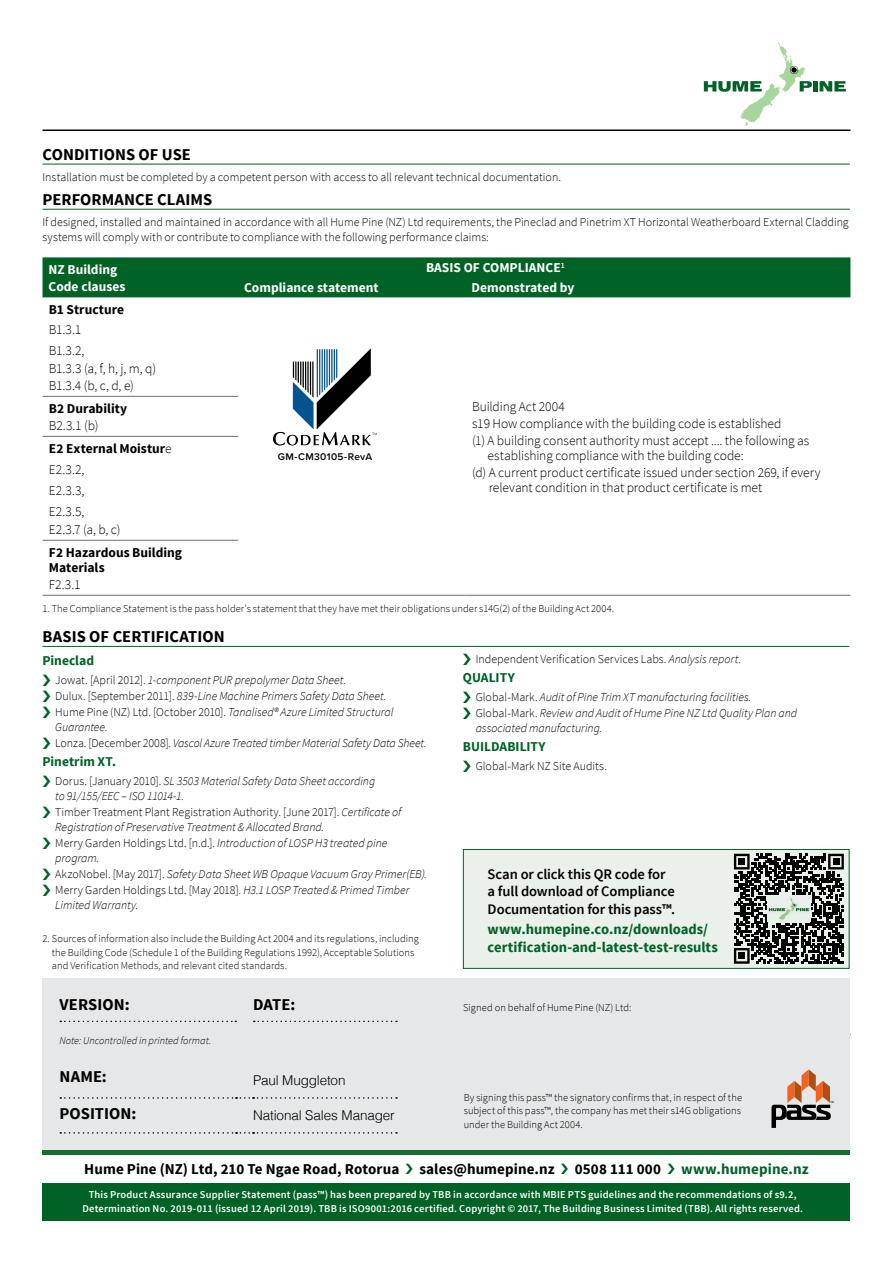
<style>
.page{position:relative;width:893px;height:1263px;background:#fff}
.page>*{position:absolute;margin:0;border:0;box-sizing:border-box;transform-origin:0 0}
.Head_1{font:700 16.5px "Source Sans Pro";color:#000}
.Contact_Head{font:700 16.5px "Source Sans Pro";letter-spacing:.005em;color:#000}
.Head_1_Span{font:700 16.5px "Source Sans Pro";letter-spacing:.005em;color:#000}
.t1{font:700 15px "Source Sans Pro";letter-spacing:.005em;color:#000}
.t2{font:700 15px "Source Sans Pro";letter-spacing:.005em;color:#006225}
.Body_Bold_No_space{font:600 14.55px/17.5px "Source Sans Pro";letter-spacing:-.005em;color:#000}
.Body_text{font:700 14.55px/17.5px "Source Sans Pro";letter-spacing:-.005em;color:#006225}
.Body_text-2{font:300 13.5px/15px "Source Sans Pro";letter-spacing:-.005em;color:#000}
.Head_2_White{font:700 13.5px/16.5px "Source Sans Pro";color:#fff}
.Body_text-3{font:700 13.5px/15px "Source Sans Pro";color:#000}
.Head_3{font:700 13.5px "Source Sans Pro";color:#006225}
.Form_Helvetica{font:300 13.5px "Helvetica";letter-spacing:-.01em;color:#000}
.t3{font:italic 300 12px/15px "Source Sans Pro";letter-spacing:-.005em;color:#000}
.Body_text-4{font:300 12px/15px "Source Sans Pro";color:#000}
.T_Cs_8_10{font:300 10.5px/13.5px "Source Sans Pro";letter-spacing:.005em;color:#000;text-align:justify}
.Footer_Text_White_7{font:600 10.5px/13.5px "Source Sans Pro";letter-spacing:.015em;color:#fff;text-align:center}
.T_Cs_8_10-2{font:italic 300 10.5px "Source Sans Pro";color:#000}
.t4{font:600 10.05px "Proxima Nova";letter-spacing:.035em;color:#000}
.t5{font:5.55px "Myriad Pro";color:#000}
.s1{font-weight:300}
.s2{font-style:normal}
.s3{font-style:italic}
</style>
<div class="page">
<hr style="left:43px;top:164px;width:807px;height:1px;background:#006225">
<hr style="left:43px;top:209px;width:807px;height:1px;background:#006225">
<hr style="left:43px;top:646px;width:806px;height:1px;background:#006225">
<div style="left:43px;top:1150px;width:807px;height:5px;background:#1a6d31"></div>
<hr style="left:43px;top:129px;width:807px;height:2px;background:#000">
<div style="left:43px;top:978px;width:807px;height:172px;background:#e6e7e8"></div>
<svg style="left:60px;top:1021px;width:176px;height:1px"></svg>
<svg style="left:60px;top:1097px;width:337px;height:2px"></svg>
<svg style="left:254px;top:1021px;width:143px;height:1px"></svg>
<svg style="left:60px;top:1132px;width:337px;height:2px"></svg>
<svg style="left:771px;top:1069px;width:60px;height:59px"></svg>
<div style="left:43px;top:1182px;width:807px;height:38px;background:#006225"></div>
<div style="left:463px;top:849px;width:386px;height:119px;background:#eaf0ea;border:1px solid #006225"></div>
<div style="left:729px;top:849px;width:119px;height:119px;background:#eaf0ea"></div>
<svg style="left:734px;top:854px;width:110px;height:110px"></svg>
<div style="left:738px;top:858px;width:7px;height:7px;background:#000"></div>
<div style="left:833px;top:858px;width:6px;height:7px;background:#000"></div>
<div style="left:738px;top:952px;width:7px;height:7px;background:#000"></div>
<img style="left:768px;top:896px;width:42px;height:25px">
<div style="left:43px;top:257px;width:807px;height:40px;background:#006225"></div>
<hr style="left:43px;top:396px;width:195px;height:1px;background:#6d6e71">
<hr style="left:43px;top:436px;width:195px;height:1px;background:#6d6e71">
<hr style="left:43px;top:540px;width:195px;height:1px;background:#6d6e71">
<hr style="left:43px;top:595px;width:195px;height:1px;background:#6d6e71">
<hr style="left:238px;top:595px;width:228px;height:1px;background:#6d6e71">
<hr style="left:466px;top:595px;width:384px;height:1px;background:#6d6e71">
<svg style="left:273px;top:348px;width:104px;height:97px"></svg>
<svg style="left:704px;top:43px;width:108px;height:83px"></svg>
<hr style="left:813px;top:81px;width:4px;height:11px;background:#006225">
<svg style="left:820px;top:81px;width:26px;height:10px"></svg>
<p class="Head_1" style="left:43px;top:144px;width:150px">CONDITIONS OF USE</p>
<p class="Body_text-4" style="left:43px;top:170px;width:520px">Installation must be completed by a competent person with access to all relevant technical documentation.</p>
<p class="Head_1" style="left:43px;top:189px;width:171px">PERFORMANCE CLAIMS</p>
<p class="Body_text-4" style="left:43px;top:215px;width:808px">If designed, installed and maintained in accordance with all Hume Pine (NZ) Ltd requirements, the Pineclad and Pinetrim XT Horizontal Weatherboard External Cladding systems will comply with or contribute to compliance with the following performance claims:</p>
<p class="Head_2_White" style="left:49px;top:262px;width:78px">NZ Building<br>Code clauses</p>
<p class="Head_2_White" style="left:426px;top:260px;width:140px">BASIS OF COMPLIANCE<sup>1</sup></p>
<p class="Head_2_White" style="left:244px;top:280px;width:136px">Compliance statement</p>
<p class="Head_2_White" style="left:472px;top:280px;width:104px">Demonstrated by</p>
<p class="Body_text-3" style="left:49px;top:302px;width:77px">B1 Structure</p>
<p class="Body_text-2" style="left:49px;top:322px;width:34px">B1.3.1</p>
<p class="Body_text-2" style="left:49px;top:343px;width:37px">B1.3.2,</p>
<p class="Body_text-2" style="left:49px;top:361px;width:109px">B1.3.3 (a, f, h, j, m, q)</p>
<p class="Body_text-2" style="left:49px;top:378px;width:87px">B1.3.4 (b, c, d, e)</p>
<p class="Body_text-3" style="left:49px;top:401px;width:80px">B2 Durability</p>
<p class="Body_text-2" style="left:49px;top:418px;width:51px">B2.3.1 (b)</p>
<p class="Body_text-3" style="left:49px;top:441px;width:124px">E2 External Moistur<span class="s1">e</span></p>
<p class="Body_text-2" style="left:49px;top:462px;width:37px">E2.3.2,</p>
<p class="Body_text-2" style="left:49px;top:483px;width:37px">E2.3.3,</p>
<p class="Body_text-2" style="left:49px;top:504px;width:37px">E2.3.5,</p>
<p class="Body_text-2" style="left:49px;top:522px;width:73px">E2.3.7 (a, b, c)</p>
<p class="Body_text-3" style="left:49px;top:545px;width:135px">F2 Hazardous Building<br>Materials</p>
<p class="Body_text-2" style="left:49px;top:577px;width:33px">F2.3.1</p>
<p class="t4" style="left:278px;top:449px;width:96px">GM-CM30105-RevA</p>
<p class="Body_text-2" style="left:472px;top:399px;width:94px">Building Act 2004</p>
<p class="Body_text-2" style="left:472px;top:416px;width:311px">s19 How compliance with the building code is established</p>
<p class="Body_text-2" style="left:487px;top:433px;width:323px;text-indent:-16px">(1) A building consent authority must accept .... the following as establishing compliance with the building code:</p>
<p class="Body_text-2" style="left:489px;top:465px;width:333px;text-indent:-17px">(d) A current product certificate issued under section 269, if every relevant condition in that product certificate is met</p>
<p class="T_Cs_8_10" style="left:43px;top:602px;width:573px">1. The Compliance Statement is the pass holder’s statement that they have met their obligations under s14G(2) of the Building Act 2004.</p>
<p class="Head_1_Span" style="left:43px;top:626px;width:184px">BASIS OF CERTIFICATION</p>
<p class="Head_3" style="left:43px;top:652px;width:53px">Pineclad</p>
<p class="t3" style="left:55px;top:673px;width:292px"><span class="s2">Jowat. [April 2012].</span> 1-component PUR prepolymer Data Sheet.</p>
<p class="t3" style="left:55px;top:689px;width:333px"><span class="s2">Dulux. [September 2011].</span> 839-Line Machine Primers Safety Data Sheet.</p>
<p class="t3" style="left:55px;top:705px;width:340px"><span class="s2">Hume Pine (NZ) Ltd. [October 2010].</span> Tanalised® Azure Limited Structural<br>Guarantee.</p>
<p class="t3" style="left:55px;top:736px;width:373px"><span class="s2">Lonza. [December 2008].</span> Vascol Azure Treated timber Material Safety Data Sheet.</p>
<p class="Head_3" style="left:43px;top:753px;width:75px">Pinetrim XT.</p>
<p class="t3" style="left:55px;top:774px;width:321px"><span class="s2">Dorus. [January 2010].</span> SL 3503 Material Safety Data Sheet according to 91/155/EEC – ISO 11014-1.</p>
<p class="t3" style="left:55px;top:805px;width:347px"><span class="s2">Timber Treatment Plant Registration Authority. [June 2017].</span> Certificate of<br>Registration of Preservative Treatment &amp; Allocated Brand.</p>
<p class="t3" style="left:55px;top:836px;width:334px"><span class="s2">Merry Garden Holdings Ltd. [n.d.].</span> Introduction of LOSP H3 treated pine program.</p>
<p class="t3" style="left:55px;top:867px;width:373px"><span class="s2">AkzoNobel. [May 2017].</span> Safety Data Sheet WB Opaque Vacuum Gray Primer(EB).</p>
<p class="t3" style="left:55px;top:883px;width:356px"><span class="s2">Merry Garden Holdings Ltd. [May 2018].</span> H3.1 LOSP Treated &amp; Primed Timber<br>Limited Warranty.</p>
<p class="T_Cs_8_10" style="left:52px;top:932px;width:369px;text-align:left;text-indent:-9px">2. Sources of information also include the Building Act 2004 and its regulations, including the Building Code (Schedule 1 of the Building Regulations 1992), Acceptable Solutions and Verification Methods, and relevant cited standards.</p>
<p class="Contact_Head" style="left:60px;top:994px;width:72px">VERSION:</p>
<p class="Contact_Head" style="left:253px;top:994px;width:44px">DATE:</p>
<p class="T_Cs_8_10-2" style="left:60px;top:1035px;width:153px">Note: Uncontrolled in printed format.</p>
<p class="Contact_Head" style="left:60px;top:1066px;width:49px">NAME:</p>
<p class="Form_Helvetica" style="left:253px;top:1069px;width:94px">Paul Muggleton</p>
<p class="Contact_Head" style="left:60px;top:1102px;width:78px">POSITION:</p>
<p class="Form_Helvetica" style="left:253px;top:1103px;width:143px">National Sales Manager</p>
<p class="Body_text-4" style="left:476px;top:652px;width:267px">Independent Verification Services Labs. <span class="s3">Analysis report</span>.</p>
<p class="Head_3" style="left:463px;top:669px;width:53px">QUALITY</p>
<p class="t3" style="left:476px;top:690px;width:277px"><span class="s2">Global-Mark.</span> Audit of Pine Trim XT manufacturing facilities.</p>
<p class="t3" style="left:476px;top:706px;width:323px"><span class="s2">Global-Mark.</span> Review and Audit of Hume Pine NZ Ltd Quality Plan and associated manufacturing.</p>
<p class="Head_3" style="left:463px;top:738px;width:84px">BUILDABILITY</p>
<p class="Body_text-4" style="left:476px;top:759px;width:133px">Global-Mark NZ Site Audits.</p>
<p class="Body_Bold_No_space" style="left:488px;top:865px;width:189px">Scan or click this QR code for a full download of Compliance<br>Documentation for this pass™.</p>
<p class="Body_text" style="left:488px;top:921px;width:232px">www.humepine.co.nz/downloads/ certification-and-latest-test-results</p>
<p class="T_Cs_8_10" style="left:463px;top:1000px;width:170px">Signed on behalf of Hume Pine (NZ) Ltd:</p>
<p class="T_Cs_8_10" style="left:464px;top:1090px;width:280px">By signing this pass™ the signatory confirms that, in respect of the subject of this pass™, the company has met their s14G obligations under the Building Act 2004.</p>
<p class="t1" style="left:84px;top:1159px;width:317px">Hume Pine (NZ) Ltd, 210 Te Ngae Road, Rotorua</p>
<p class="t1" style="left:419px;top:1159px;width:137px">sales@humepine.nz</p>
<p class="t1" style="left:575px;top:1159px;width:88px">0508 111 000</p>
<p class="t2" style="left:681px;top:1159px;width:129px">www.humepine.nz</p>
<p class="Footer_Text_White_7" style="left:82px;top:1188px;width:722px">This Product Assurance Supplier Statement (pass™) has been prepared by TBB in accordance with MBIE PTS guidelines and the recommendations of s9.2,<br>Determination No. 2019-011 (issued 12 April 2019). TBB is ISO9001:2016 certified. Copyright © 2017, The Building Business Limited (TBB). All rights reserved.</p>
<p class="t5" style="left:830px;top:1100px;width:5px">™</p>
</div>
